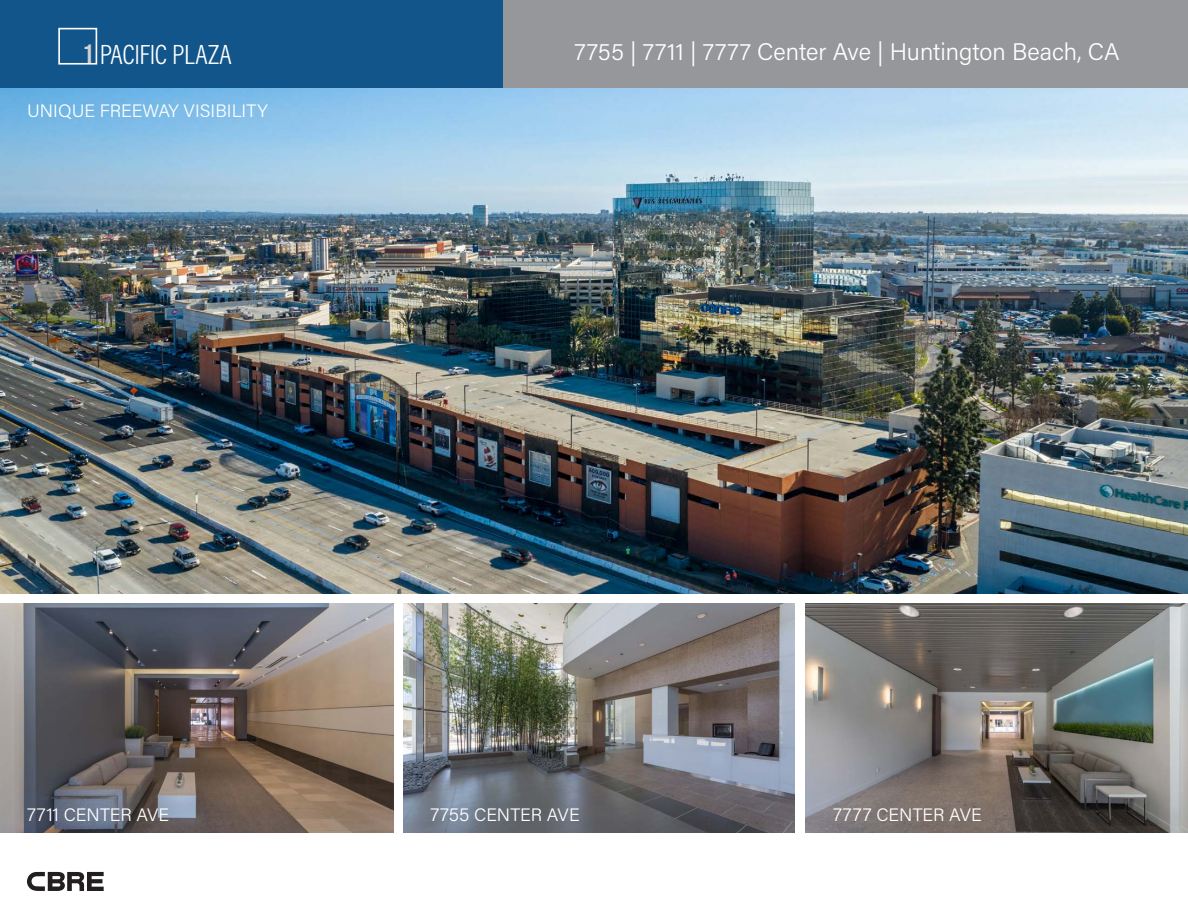
<style>
.page{position:relative;width:1188px;height:918px;background:#fff}
.page>*{position:absolute;margin:0;border:0;box-sizing:border-box;transform-origin:0 0}
.t1{font:300 28.05px "Acumin Pro Cond";letter-spacing:-.01em;color:#fff}
.t2{font:300 24px "Acumin Pro";color:#fff}
.t3{font:300 18px "Acumin Pro";letter-spacing:.005em;color:#fff}
.s1{font-family:"Bebas Neue";font-weight:400;color:#d1d2d4}
.s2{font-family:"Mr Eaves XL San Nar OT";font-weight:400;font-size:31.65px}
</style>
<div class="page">
<img style="left:0;top:604px;width:393px;height:229px">
<img style="left:404px;top:604px;width:391px;height:229px">
<img style="left:805px;top:604px;width:383px;height:229px">
<div style="left:0;top:0;width:523px;height:89px;background:#12558a"></div>
<div style="left:58px;top:28px;width:39px;height:37px;border:2px solid #fff"></div>
<div style="left:503px;top:0;width:685px;height:89px;background:#95979a"></div>
<img style="left:0;top:89px;width:1188px;height:505px">
<svg style="left:27px;top:872px;width:77px;height:19px"></svg>
<p class="t1" style="left:83px;top:37px;width:151px"><span class="s1">1</span> PACI<span class="s2">F</span>IC P<span class="s2">L</span>A<span class="s2">Z</span>A</p>
<p class="t2" style="left:575px;top:35px;width:547px">7755 | 7711 | 7777 Center Ave | Huntington Beach, CA</p>
<p class="t3" style="left:27px;top:98px;width:242px">UNIQUE FREEWAY VISIBILITY</p>
<p class="t3" style="left:27px;top:802px;width:144px">7711 CENTER AVE</p>
<p class="t3" style="left:430px;top:802px;width:151px">7755 CENTER AVE</p>
<p class="t3" style="left:833px;top:802px;width:150px">7777 CENTER AVE</p>
</div>
